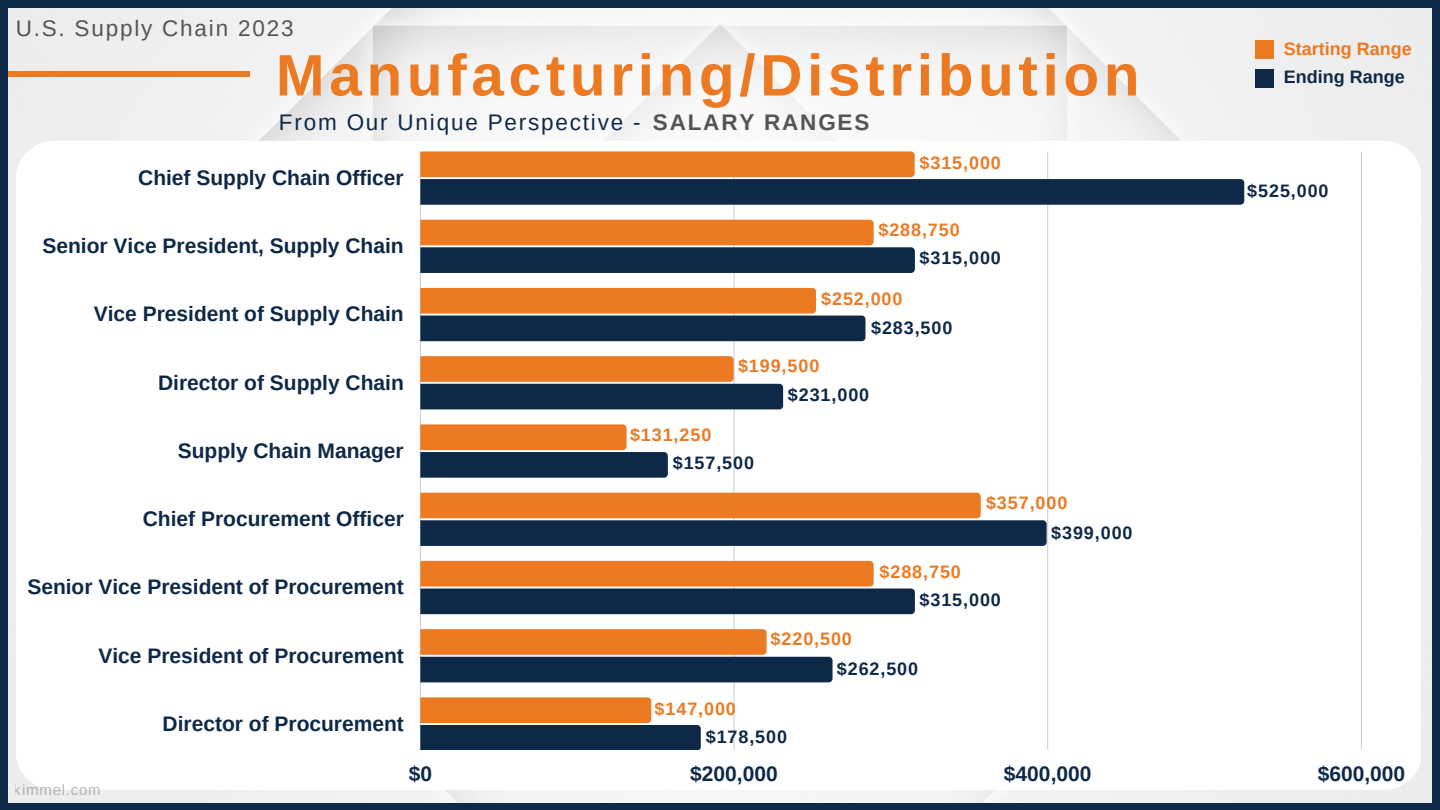
<style>
.page{position:relative;width:1440px;height:810px;background:#0e2948}
.page>*{position:absolute;margin:0;border:0;box-sizing:border-box;transform-origin:0 0}
.t1{font:700 58.5px "Arimo";letter-spacing:.08em;color:#ec7a23}
.t2{font:22.5px "Arimo";letter-spacing:.08em;color:#0e2948}
.t3{font:22.5px "Arimo";letter-spacing:.08em;color:#545454}
.t4{font:700 21px "Arimo";color:#0e2948}
.t5{font:700 18px "Arimo";letter-spacing:.05em;color:#ec7a23}
.t6{font:700 18px "Arimo";letter-spacing:.05em;color:#0e2948}
.t7{font:700 18px "Arimo";color:#ec7a23}
.t8{font:700 18px "Arimo";color:#0e2948}
.t9{font:15px "Arimo";letter-spacing:.05em;color:#737373}
.s1{font-weight:700;color:#545454}
</style>
<div class="page">
<div style="left:9px;top:8px;width:1423px;height:794px;background:#f1f1f1"></div>
<div style="left:16px;top:141px;width:1405px;height:649px;background:#fff"></div>
<svg style="left:420px;top:151px;width:942px;height:599px;fill:#fff"></svg>
<svg style="left:911px;top:151px;width:4px;height:26px"></svg>
<svg style="left:870px;top:220px;width:4px;height:25px"></svg>
<svg style="left:812px;top:288px;width:4px;height:26px"></svg>
<svg style="left:730px;top:356px;width:4px;height:26px"></svg>
<svg style="left:623px;top:424px;width:4px;height:26px"></svg>
<svg style="left:977px;top:493px;width:4px;height:25px"></svg>
<svg style="left:870px;top:561px;width:4px;height:26px"></svg>
<svg style="left:763px;top:629px;width:4px;height:26px"></svg>
<svg style="left:647px;top:697px;width:4px;height:26px"></svg>
<svg style="left:1240px;top:179px;width:4px;height:26px"></svg>
<svg style="left:911px;top:247px;width:4px;height:26px"></svg>
<svg style="left:862px;top:316px;width:3px;height:25px"></svg>
<svg style="left:779px;top:384px;width:4px;height:25px"></svg>
<svg style="left:664px;top:452px;width:4px;height:26px"></svg>
<svg style="left:1043px;top:520px;width:4px;height:26px"></svg>
<svg style="left:911px;top:589px;width:4px;height:25px"></svg>
<svg style="left:829px;top:657px;width:4px;height:25px"></svg>
<svg style="left:697px;top:725px;width:4px;height:25px"></svg>
<div style="left:9px;top:71px;width:241px;height:6px;background:#ec7a23"></div>
<div style="left:1255px;top:40px;width:19px;height:19px;background:#ec7a23"></div>
<div style="left:1255px;top:69px;width:19px;height:19px;background:#0e2948"></div>
<p class="t3" style="left:16px;top:16px;width:279px">U.S. Supply Chain 2023</p>
<h1 class="t1" style="left:276px;top:43px;width:865px">Manufacturing/Distribution</h1>
<p class="t2" style="left:279px;top:110px;width:592px">From Our Unique Perspective - <span class="s1">SALARY RANGES</span></p>
<p class="t4" style="left:138px;top:166px;width:267px">Chief Supply Chain Officer</p>
<p class="t5" style="left:920px;top:153px;width:83px">$315,000</p>
<p class="t4" style="left:43px;top:234px;width:363px">Senior Vice President, Supply Chain</p>
<p class="t4" style="left:94px;top:302px;width:311px">Vice President of Supply Chain</p>
<p class="t4" style="left:158px;top:371px;width:247px">Director of Supply Chain</p>
<p class="t4" style="left:178px;top:439px;width:228px">Supply Chain Manager</p>
<p class="t4" style="left:143px;top:507px;width:263px">Chief Procurement Officer</p>
<p class="t4" style="left:27px;top:575px;width:378px">Senior Vice President of Procurement</p>
<p class="t4" style="left:98px;top:644px;width:307px">Vice President of Procurement</p>
<p class="t4" style="left:163px;top:712px;width:243px">Director of Procurement</p>
<p class="t5" style="left:878px;top:220px;width:83px">$288,750</p>
<p class="t6" style="left:920px;top:248px;width:83px">$315,000</p>
<p class="t5" style="left:821px;top:288px;width:83px">$252,000</p>
<p class="t6" style="left:871px;top:318px;width:83px">$283,500</p>
<p class="t5" style="left:738px;top:356px;width:83px">$199,500</p>
<p class="t6" style="left:788px;top:385px;width:83px">$231,000</p>
<p class="t5" style="left:630px;top:424px;width:83px">$131,250</p>
<p class="t6" style="left:673px;top:453px;width:83px">$157,500</p>
<p class="t5" style="left:986px;top:493px;width:83px">$357,000</p>
<p class="t6" style="left:1051px;top:522px;width:83px">$399,000</p>
<p class="t5" style="left:880px;top:562px;width:83px">$288,750</p>
<p class="t6" style="left:920px;top:590px;width:83px">$315,000</p>
<p class="t5" style="left:771px;top:629px;width:83px">$220,500</p>
<p class="t6" style="left:837px;top:659px;width:83px">$262,500</p>
<p class="t5" style="left:655px;top:699px;width:83px">$147,000</p>
<p class="t6" style="left:706px;top:727px;width:83px">$178,500</p>
<p class="t7" style="left:1284px;top:39px;width:129px">Starting Range</p>
<p class="t8" style="left:1284px;top:67px;width:122px">Ending Range</p>
<p class="t6" style="left:1247px;top:181px;width:83px">$525,000</p>
<p class="t9" style="left:14px;top:781px;width:88px">kimmel.com</p>
<p class="t4" style="left:409px;top:761px;width:25px">$0</p>
<p class="t4" style="left:690px;top:761px;width:89px">$200,000</p>
<p class="t4" style="left:1004px;top:761px;width:89px">$400,000</p>
<p class="t4" style="left:1318px;top:761px;width:89px">$600,000</p>
</div>
